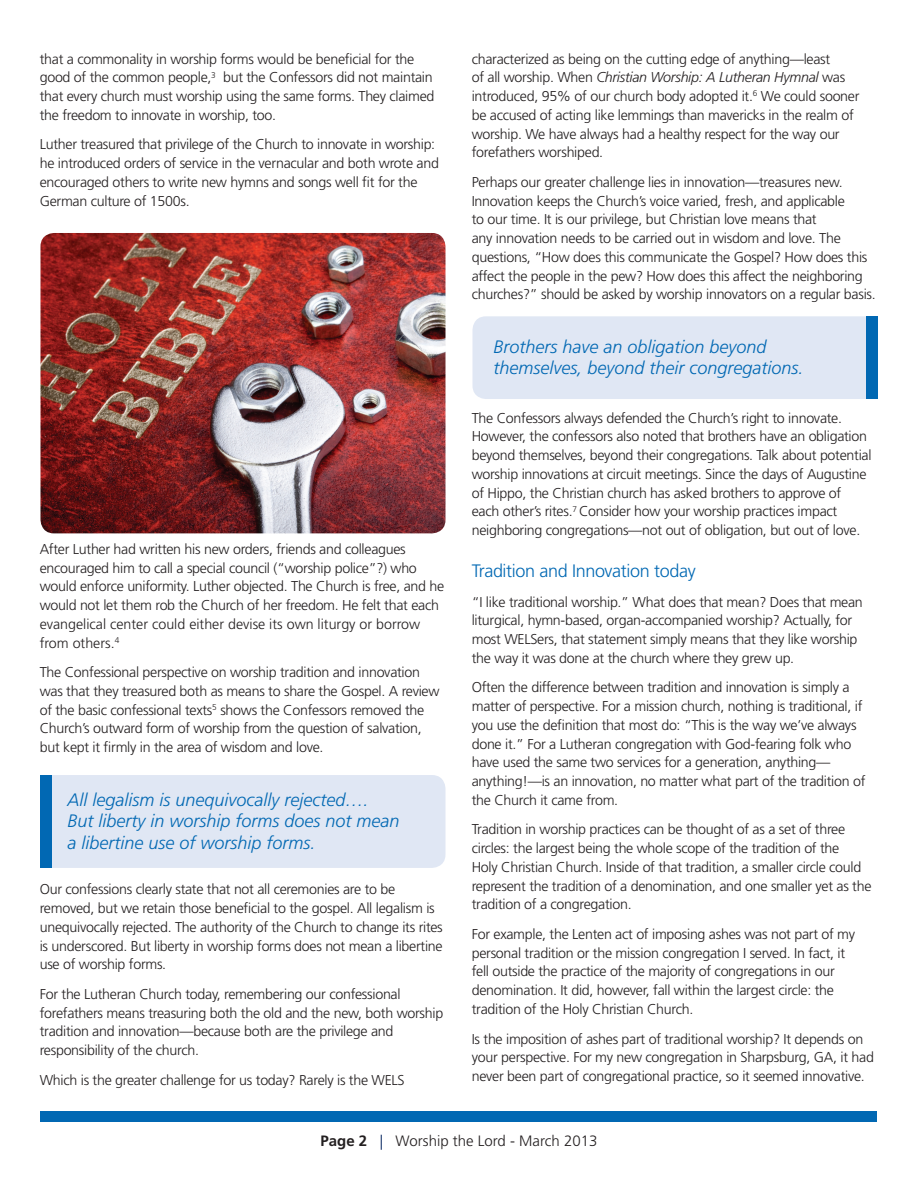
<style>
.page{position:relative;width:918px;height:1188px;background:#fff}
.page>*{position:absolute;margin:0;border:0;box-sizing:border-box;transform-origin:0 0}
.t1{font:italic 300 18px/21.6px "Frutiger LT Std";color:#0168b3}
.Newsletter_Title{font:300 18px "Frutiger LT Std";letter-spacing:-.02em;color:#0168b3}
.t2{font:300 15px "Frutiger LT Std";color:#231f20}
.t3{font:300 14.25px/18.8px "Frutiger LT Std";letter-spacing:-.02em;color:#231f20}
.s1{font-style:italic}
.s2{font-weight:700}
.s3{color:#00215d}
</style>
<div class="page">
<div style="left:40px;top:1111px;width:838px;height:11px;background:#0168b3"></div>
<div style="left:472px;top:316px;width:394px;height:83px;background:#e0e7f4"></div>
<div style="left:866px;top:316px;width:12px;height:83px;background:#0168b3"></div>
<img style="left:40px;top:233px;width:406px;height:300px">
<div style="left:52px;top:775px;width:394px;height:93px;background:#e0e7f4"></div>
<div style="left:40px;top:775px;width:12px;height:93px;background:#0168b3"></div>
<p class="t3" style="left:40px;top:49px;width:396px">that a commonality in worship forms would be beneficial for the good of the common people,<sup>3</sup> but the Confessors did not maintain that every church must worship using the same forms. They claimed the freedom to innovate in worship, too.</p>
<p class="t3" style="left:40px;top:135px;width:401px">Luther treasured that privilege of the Church to innovate in worship: he introduced orders of service in the vernacular and both wrote and encouraged others to write new hymns and songs well fit for the German culture of 1500s.</p>
<p class="t3" style="left:40px;top:540px;width:406px">After Luther had written his new orders, friends and colleagues encouraged him to call a special council (“worship police”?) who would enforce uniformity. Luther objected. The Church is free, and he would not let them rob the Church of her freedom. He felt that each evangelical center could either devise its own liturgy or borrow from others.<sup>4</sup></p>
<p class="t3" style="left:40px;top:663px;width:401px">The Confessional perspective on worship tradition and innovation was that they treasured both as means to share the Gospel. A review of the basic confessional texts<sup>5</sup> shows the Confessors removed the Church’s outward form of worship from the question of salvation, but kept it firmly in the area of wisdom and love.</p>
<p class="t1" style="left:68px;top:789px;width:334px">All legalism is unequivocally rejected….<br>But liberty in worship forms does not mean a libertine use of worship forms.</p>
<p class="t3" style="left:40px;top:880px;width:405px">Our confessions clearly state that not all ceremonies are to be removed, but we retain those beneficial to the gospel. All legalism is unequivocally rejected. The authority of the Church to change its rites is underscored. But liberty in worship forms does not mean a libertine use of worship forms.</p>
<p class="t3" style="left:40px;top:985px;width:405px">For the Lutheran Church today, remembering our confessional forefathers means treasuring both the old and the new, both worship tradition and innovation—because both are the privilege and responsibility of the church.</p>
<p class="t3" style="left:40px;top:1071px;width:366px">Which is the greater challenge for us today? Rarely is the WELS</p>
<p class="t3" style="left:472px;top:49px;width:389px">characterized as being on the cutting edge of anything—least<br>of all worship. When <span class="s1">Christian Worship: A Lutheran Hymnal</span> was introduced, 95% of our church body adopted it.<sup>6</sup> We could sooner be accused of acting like lemmings than mavericks in the realm of worship. We have always had a healthy respect for the way our forefathers worshiped.</p>
<p class="t3" style="left:472px;top:173px;width:406px">Perhaps our greater challenge lies in innovation—treasures new.<br>Innovation keeps the Church’s voice varied, fresh, and applicable<br>to our time. It is our privilege, but Christian love means that<br>any innovation needs to be carried out in wisdom and love. The questions, “How does this communicate the Gospel? How does this affect the people in the pew? How does this affect the neighboring churches?” should be asked by worship innovators on a regular basis.</p>
<p class="t1" style="left:494px;top:336px;width:312px">Brothers have an obligation beyond themselves, beyond their congregations.</p>
<p class="t3" style="left:472px;top:409px;width:401px">The Confessors always defended the Church’s right to innovate.<br>However, the confessors also noted that brothers have an obligation beyond themselves, beyond their congregations. Talk about potential worship innovations at circuit meetings. Since the days of Augustine of Hippo, the Christian church has asked brothers to approve of each other’s rites.<sup>7</sup> Consider how your worship practices impact neighboring congregations—not out of obligation, but out of love.</p>
<p class="Newsletter_Title" style="left:472px;top:561px;width:225px">Tradition and Innovation today</p>
<p class="t3" style="left:472px;top:592px;width:393px">“I like traditional worship.” What does that mean? Does that mean liturgical, hymn-based, organ-accompanied worship? Actually, for most WELSers, that statement simply means that they like worship the way it was done at the church where they grew up.</p>
<p class="t3" style="left:472px;top:678px;width:395px">Often the difference between tradition and innovation is simply a matter of perspective. For a mission church, nothing is traditional, if you use the definition that most do: “This is the way we’ve always done it.” For a Lutheran congregation with God-fearing folk who have used the same two services for a generation, anything— anything!—is an innovation, no matter what part of the tradition of the Church it came from.</p>
<p class="t3" style="left:472px;top:820px;width:401px">Tradition in worship practices can be thought of as a set of three circles: the largest being the whole scope of the tradition of the<br>Holy Christian Church. Inside of that tradition, a smaller circle could represent the tradition of a denomination, and one smaller yet as the tradition of a congregation.</p>
<p class="t3" style="left:472px;top:925px;width:385px">For example, the Lenten act of imposing ashes was not part of my personal tradition or the mission congregation I served. In fact, it fell outside the practice of the majority of congregations in our denomination. It did, however, fall within the largest circle: the tradition of the Holy Christian Church.</p>
<p class="t3" style="left:472px;top:1029px;width:404px">Is the imposition of ashes part of traditional worship? It depends on your perspective. For my new congregation in Sharpsburg, GA, it had never been part of congregational practice, so it seemed innovative.</p>
<p class="t2" style="left:321px;top:1133px;width:278px"><span class="s2">Page 2</span> <span class="s3">|</span> Worship the Lord - March 2013</p>
</div>
